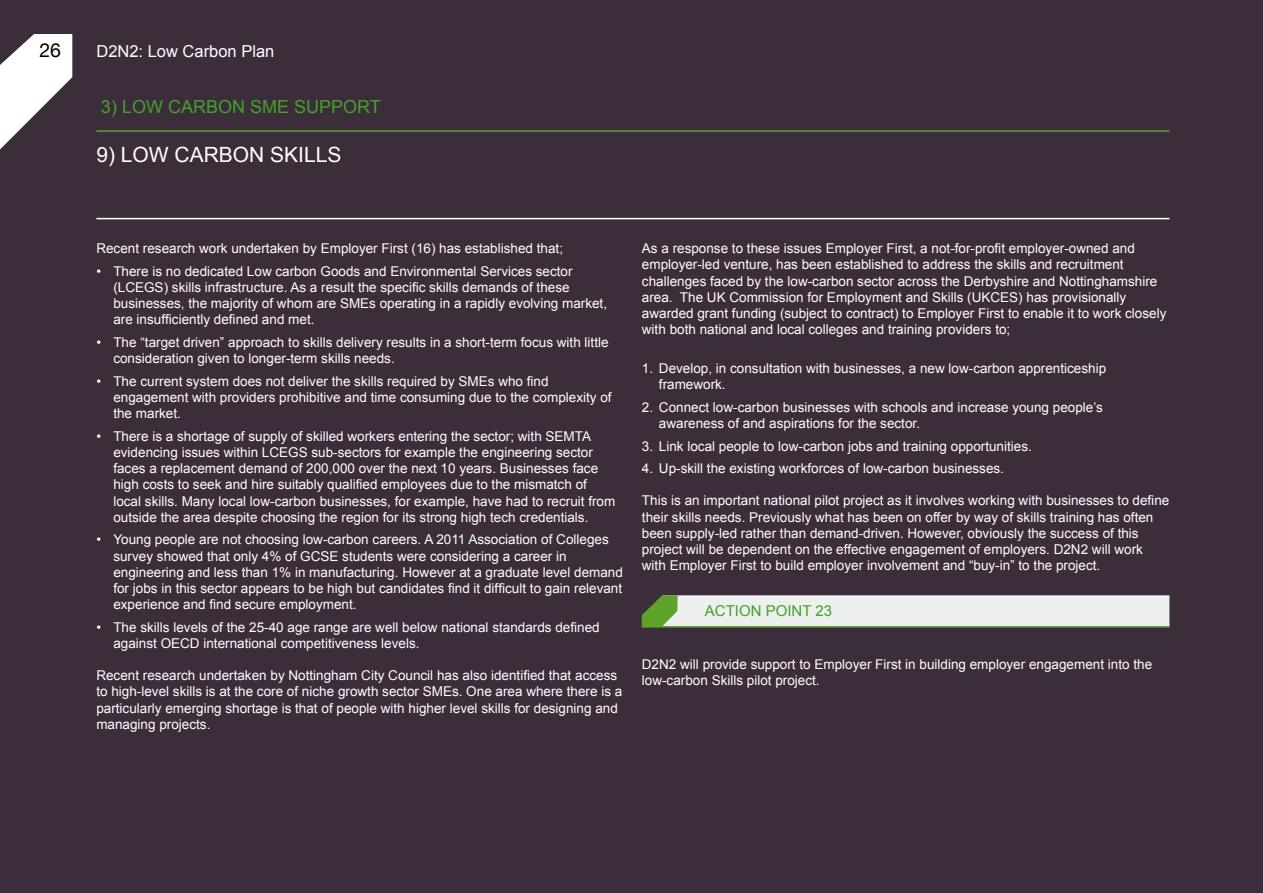
<style>
.page{position:relative;width:1263px;height:893px;background:#3c2d3a}
.page>*{position:absolute;margin:0;border:0;box-sizing:border-box;transform-origin:0 0}
.t1{font:21px "Arial";color:#fff}
.t2{font:19.5px "Helvetica Neue LT";color:#000}
.t3{font:18px "Arial";color:#44a12b}
.t4{font:16.5px "Arial";color:#fff}
.t5{font:15px "Arial";color:#44a12b}
.t6{font:13.5px/16.2px "Arial";color:#fff}
</style>
<div class="page">
<hr style="left:96px;top:130px;width:1073px;height:2px;background:#5da327">
<hr style="left:96px;top:218px;width:1073px;height:1px;background:#fff">
<svg style="left:0;top:34px;width:72px;height:116px"></svg>
<svg style="left:642px;top:595px;width:527px;height:31px;background:#e3e7e1"></svg>
<hr style="left:642px;top:626px;width:527px;height:2px;background:#5da327">
<h2 class="t2" style="left:39px;top:39px;width:23px">26</h2>
<p class="t4" style="left:96px;top:40px;width:179px">D2N2: Low Carbon Plan</p>
<h3 class="t3" style="left:101px;top:95px;width:281px">3) LOW CARBON SME SUPPORT</h3>
<h1 class="t1" style="left:96px;top:141px;width:247px">9) LOW CARBON SKILLS</h1>
<p class="t6" style="left:96px;top:240px;width:468px">Recent research work undertaken by Employer First (16) has established that;</p>
<p class="t6" style="left:113px;top:263px;width:495px;text-indent:-17px">• There is no dedicated Low carbon Goods and Environmental Services sector (LCEGS) skills infrastructure. As a result the specific skills demands of these businesses, the majority of whom are SMEs operating in a rapidly evolving market, are insufficiently defined and met.</p>
<p class="t6" style="left:113px;top:334px;width:497px;text-indent:-17px">• The “target driven” approach to skills delivery results in a short-term focus with little consideration given to longer-term skills needs.</p>
<p class="t6" style="left:113px;top:373px;width:500px;text-indent:-17px">• The current system does not deliver the skills required by SMEs who find engagement with providers prohibitive and time consuming due to the complexity of the market.</p>
<p class="t6" style="left:113px;top:428px;width:503px;text-indent:-17px">• There is a shortage of supply of skilled workers entering the sector; with SEMTA evidencing issues within LCEGS sub-sectors for example the engineering sector faces a replacement demand of 200,000 over the next 10 years. Businesses face high costs to seek and hire suitably qualified employees due to the mismatch of local skills. Many local low-carbon businesses, for example, have had to recruit from outside the area despite choosing the region for its strong high tech credentials.</p>
<p class="t6" style="left:113px;top:532px;width:511px;text-indent:-17px">• Young people are not choosing low-carbon careers. A 2011 Association of Colleges survey showed that only 4% of GCSE students were considering a career in engineering and less than 1% in manufacturing. However at a graduate level demand for jobs in this sector appears to be high but candidates find it difficult to gain relevant experience and find secure employment.</p>
<p class="t6" style="left:113px;top:619px;width:488px;text-indent:-17px">• The skills levels of the 25-40 age range are well below national standards defined against OECD international competitiveness levels.</p>
<p class="t6" style="left:96px;top:668px;width:527px">Recent research undertaken by Nottingham City Council has also identified that access to high-level skills is at the core of niche growth sector SMEs. One area where there is a particularly emerging shortage is that of people with higher level skills for designing and managing projects.</p>
<p class="t6" style="left:642px;top:240px;width:526px">As a response to these issues Employer First, a not-for-profit employer-owned and employer-led venture, has been established to address the skills and recruitment challenges faced by the low-carbon sector across the Derbyshire and Nottinghamshire area. The UK Commission for Employment and Skills (UKCES) has provisionally awarded grant funding (subject to contract) to Employer First to enable it to work closely with both national and local colleges and training providers to;</p>
<p class="t6" style="left:659px;top:360px;width:449px;text-indent:-17px">1. Develop, in consultation with businesses, a new low-carbon apprenticeship framework.</p>
<p class="t6" style="left:659px;top:399px;width:446px;text-indent:-17px">2. Connect low-carbon businesses with schools and increase young people’s awareness of and aspirations for the sector.</p>
<p class="t6" style="left:642px;top:438px;width:391px">3. Link local people to low-carbon jobs and training opportunities.</p>
<p class="t6" style="left:642px;top:460px;width:364px">4. Up-skill the existing workforces of low-carbon businesses.</p>
<p class="t6" style="left:642px;top:493px;width:529px">This is an important national pilot project as it involves working with businesses to define their skills needs. Previously what has been on offer by way of skills training has often been supply-led rather than demand-driven. However, obviously the success of this project will be dependent on the effective engagement of employers. D2N2 will work with Employer First to build employer involvement and “buy-in” to the project.</p>
<p class="t5" style="left:705px;top:601px;width:129px">ACTION POINT 23</p>
<p class="t6" style="left:642px;top:656px;width:512px">D2N2 will provide support to Employer First in building employer engagement into the low-carbon Skills pilot project.</p>
</div>
